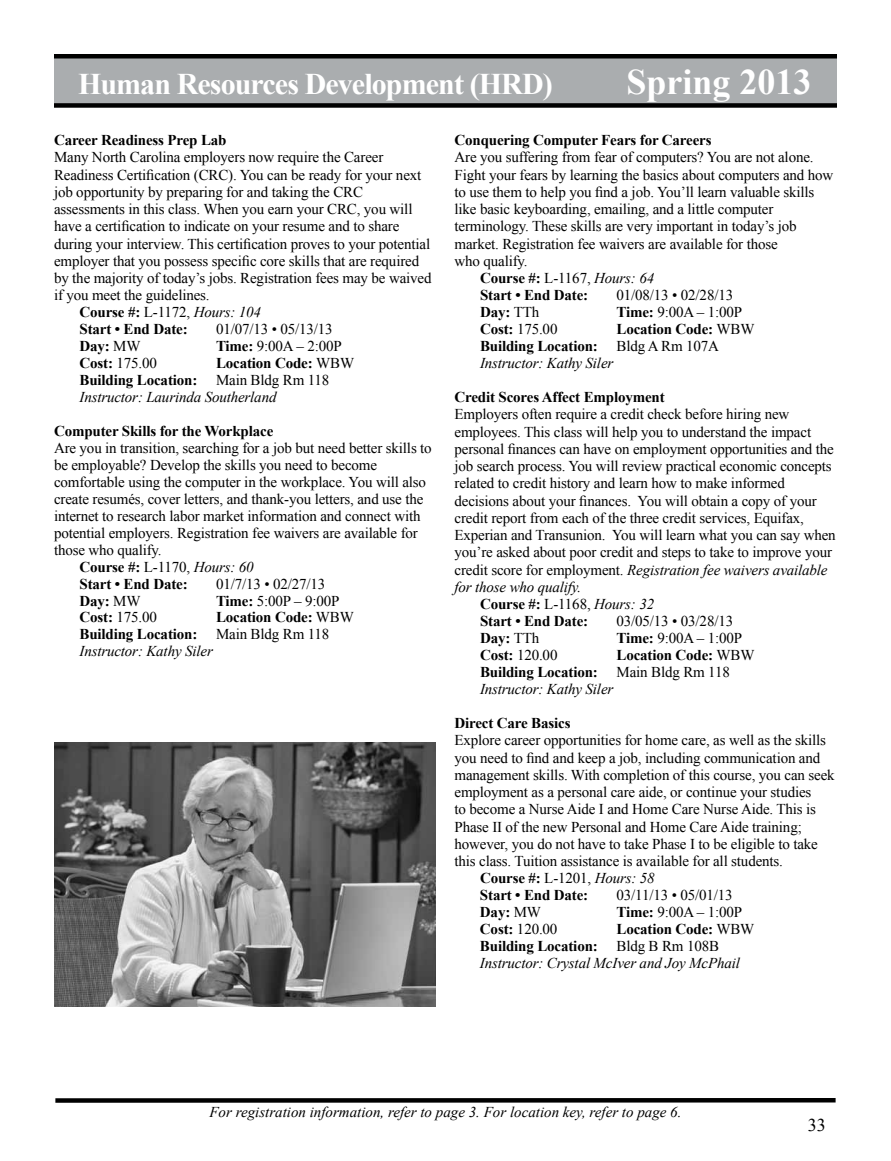
<style>
.page{position:relative;width:891px;height:1161px;background:#fff}
.page>*{position:absolute;margin:0;border:0;box-sizing:border-box;transform-origin:0 0}
.t1{font:700 36px "Times New Roman";color:#fff}
.t2{font:700 30px "Times New Roman";letter-spacing:-.03em;color:#fff}
.t3{font:18px "Times New Roman";color:#000}
.t4{font:15px "Times New Roman";letter-spacing:-.01em;color:#000}
.t5{font:700 15px/17px "Times New Roman";letter-spacing:-.01em;color:#000}
.t6{font:italic 15px/17.1px "Times New Roman";letter-spacing:-.01em;color:#000}
.s1{font-weight:700;font-style:normal}
.s2{font-style:normal}
.s3{font-weight:400}
.s4{font-weight:700}
.s5{font-weight:400;font-style:italic}
</style>
<div class="page">
<div style="left:55px;top:1098px;width:781px;height:5px;background:#000"></div>
<div style="left:54px;top:54px;width:783px;height:50px;background:#aaadaf"></div>
<hr style="left:54px;top:54px;width:783px;height:4px;background:#000">
<div style="left:54px;top:103px;width:783px;height:5px;background:#000"></div>
<img style="left:54px;top:742px;width:381px;height:264px">
<h2 class="t2" style="left:78px;top:63px;width:476px">Human Resources Development (HRD)</h2>
<h1 class="t1" style="left:626px;top:57px;width:187px">Spring 2013</h1>
<p class="t5" style="left:54px;top:131px;width:174px">Career Readiness Prep Lab</p>
<p class="t4" style="left:54px;top:147px;width:331px">Many North Carolina employers now require the Career</p>
<p class="t4" style="left:54px;top:165px;width:369px">Readiness Certification (CRC). You can be ready for your next</p>
<p class="t4" style="left:54px;top:182px;width:311px">job opportunity by preparing for and taking the CRC</p>
<p class="t4" style="left:54px;top:199px;width:360px">assessments in this class. When you earn your CRC, you will</p>
<p class="t4" style="left:54px;top:216px;width:347px">have a certification to indicate on your resume and to share</p>
<p class="t4" style="left:54px;top:234px;width:378px">during your interview. This certification proves to your potential</p>
<p class="t4" style="left:54px;top:251px;width:367px">employer that you possess specific core skills that are required</p>
<p class="t4" style="left:54px;top:268px;width:379px">by the majority of today’s jobs. Registration fees may be waived</p>
<p class="t4" style="left:54px;top:285px;width:157px">if you meet the guidelines.</p>
<p class="t6" style="left:80px;top:303px;width:183px"><span class="s1">Course #:</span> <span class="s2">L-1172,</span> Hours: 104</p>
<p class="t5" style="left:80px;top:320px;width:110px">Start • End Date:</p>
<p class="t4" style="left:216px;top:319px;width:118px">01/07/13 • 05/13/13</p>
<p class="t5" style="left:80px;top:337px;width:63px">Day: <span class="s3">MW</span></p>
<p class="t4" style="left:216px;top:336px;width:127px"><span class="s4">Time:</span> 9:00A – 2:00P</p>
<p class="t4" style="left:80px;top:353px;width:79px"><span class="s4">Cost:</span> 175.00</p>
<p class="t5" style="left:80px;top:354px;width:276px;text-indent:136px">Location Code: <span class="s3">WBW<br></span>Building Location: <span class="s3">Main Bldg Rm 118<br></span><span class="s5">Instructor: Laurinda Southerland</span></p>
<p class="t5" style="left:54px;top:422px;width:221px">Computer Skills for the Workplace</p>
<p class="t4" style="left:54px;top:438px;width:379px">Are you in transition, searching for a job but need better skills to</p>
<p class="t4" style="left:54px;top:455px;width:325px">be employable? Develop the skills you need to become</p>
<p class="t4" style="left:54px;top:472px;width:374px">comfortable using the computer in the workplace. You will also</p>
<p class="t4" style="left:54px;top:489px;width:371px">create resumés, cover letters, and thank-you letters, and use the</p>
<p class="t4" style="left:54px;top:506px;width:368px">internet to research labor market information and connect with</p>
<p class="t4" style="left:54px;top:523px;width:365px">potential employers. Registration fee waivers are available for</p>
<p class="t4" style="left:54px;top:540px;width:109px">those who qualify.</p>
<p class="t5" style="left:80px;top:558px;width:176px">Course #: <span class="s3">L-1170,</span> <span class="s5">Hours: 60</span></p>
<p class="t5" style="left:80px;top:575px;width:110px">Start • End Date:</p>
<p class="t4" style="left:216px;top:573px;width:111px">01/7/13 • 02/27/13</p>
<p class="t5" style="left:80px;top:592px;width:63px">Day: <span class="s3">MW</span></p>
<p class="t4" style="left:216px;top:590px;width:125px"><span class="s4">Time:</span> 5:00P – 9:00P</p>
<p class="t4" style="left:80px;top:607px;width:79px"><span class="s4">Cost:</span> 175.00</p>
<p class="t5" style="left:80px;top:609px;width:276px;text-indent:136px">Location Code: <span class="s3">WBW<br></span>Building Location: <span class="s3">Main Bldg Rm 118<br></span><span class="s5">Instructor: Kathy Siler</span></p>
<p class="t5" style="left:454px;top:131px;width:259px">Conquering Computer Fears for Careers</p>
<p class="t4" style="left:454px;top:147px;width:361px">Are you suffering from fear of computers? You are not alone.</p>
<p class="t4" style="left:454px;top:165px;width:380px">Fight your fears by learning the basics about computers and how</p>
<p class="t4" style="left:454px;top:182px;width:361px">to use them to help you find a job. You’ll learn valuable skills</p>
<p class="t4" style="left:454px;top:199px;width:320px">like basic keyboarding, emailing, and a little computer</p>
<p class="t4" style="left:454px;top:216px;width:344px">terminology. These skills are very important in today’s job</p>
<p class="t4" style="left:454px;top:234px;width:325px">market. Registration fee waivers are available for those</p>
<p class="t4" style="left:454px;top:251px;width:75px">who qualify.</p>
<p class="t5" style="left:480px;top:269px;width:176px">Course #: <span class="s3">L-1167,</span> <span class="s5">Hours: 64</span></p>
<p class="t5" style="left:480px;top:286px;width:110px">Start • End Date:</p>
<p class="t4" style="left:616px;top:285px;width:118px">01/08/13 • 02/28/13</p>
<p class="t5" style="left:480px;top:303px;width:61px">Day: <span class="s3">TTh</span></p>
<p class="t4" style="left:616px;top:302px;width:127px"><span class="s4">Time:</span> 9:00A – 1:00P</p>
<p class="t4" style="left:480px;top:319px;width:79px"><span class="s4">Cost:</span> 175.00</p>
<p class="t5" style="left:480px;top:320px;width:276px;text-indent:136px">Location Code: <span class="s3">WBW<br></span>Building Location: <span class="s3">Bldg A Rm 107A<br></span><span class="s5">Instructor: Kathy Siler</span></p>
<p class="t5" style="left:454px;top:388px;width:212px">Credit Scores Affect Employment</p>
<p class="t4" style="left:454px;top:404px;width:336px">Employers often require a credit check before hiring new</p>
<p class="t4" style="left:454px;top:422px;width:358px">employees. This class will help you to understand the impact</p>
<p class="t4" style="left:454px;top:439px;width:381px">personal finances can have on employment opportunities and the</p>
<p class="t4" style="left:454px;top:456px;width:379px">job search process. You will review practical economic concepts</p>
<p class="t4" style="left:454px;top:473px;width:332px">related to credit history and learn how to make informed</p>
<p class="t4" style="left:454px;top:491px;width:364px">decisions about your finances. You will obtain a copy of your</p>
<p class="t4" style="left:454px;top:508px;width:351px">credit report from each of the three credit services, Equifax,</p>
<p class="t4" style="left:454px;top:525px;width:383px">Experian and Transunion. You will learn what you can say when</p>
<p class="t4" style="left:454px;top:542px;width:379px">you’re asked about poor credit and steps to take to improve your</p>
<p class="t6" style="left:454px;top:561px;width:375px"><span class="s2">credit score for employment.</span> Registration fee waivers available</p>
<p class="t6" style="left:454px;top:578px;width:128px">for those who qualify.</p>
<p class="t5" style="left:480px;top:595px;width:176px">Course #: <span class="s3">L-1168,</span> <span class="s5">Hours: 32</span></p>
<p class="t5" style="left:480px;top:612px;width:110px">Start • End Date:</p>
<p class="t4" style="left:616px;top:611px;width:118px">03/05/13 • 03/28/13</p>
<p class="t5" style="left:480px;top:629px;width:61px">Day: <span class="s3">TTh</span></p>
<p class="t4" style="left:616px;top:628px;width:127px"><span class="s4">Time:</span> 9:00A – 1:00P</p>
<p class="t4" style="left:480px;top:645px;width:79px"><span class="s4">Cost:</span> 120.00</p>
<p class="t5" style="left:480px;top:646px;width:276px;text-indent:136px">Location Code: <span class="s3">WBW<br></span>Building Location: <span class="s3">Main Bldg Rm 118<br></span><span class="s5">Instructor: Kathy Siler</span></p>
<p class="t5" style="left:454px;top:714px;width:118px">Direct Care Basics</p>
<p class="t4" style="left:454px;top:730px;width:373px">Explore career opportunities for home care, as well as the skills</p>
<p class="t4" style="left:454px;top:747px;width:367px">you need to find and keep a job, including communication and</p>
<p class="t4" style="left:454px;top:765px;width:382px">management skills. With completion of this course, you can seek</p>
<p class="t4" style="left:454px;top:782px;width:358px">employment as a personal care aide, or continue your studies</p>
<p class="t4" style="left:454px;top:799px;width:363px">to become a Nurse Aide I and Home Care Nurse Aide. This is</p>
<p class="t4" style="left:454px;top:816px;width:349px">Phase II of the new Personal and Home Care Aide training;</p>
<p class="t4" style="left:454px;top:834px;width:365px">however, you do not have to take Phase I to be eligible to take</p>
<p class="t4" style="left:454px;top:851px;width:330px">this class. Tuition assistance is available for all students.</p>
<p class="t5" style="left:480px;top:869px;width:176px">Course #: <span class="s3">L-1201,</span> <span class="s5">Hours: 58</span></p>
<p class="t5" style="left:480px;top:886px;width:110px">Start • End Date:</p>
<p class="t4" style="left:616px;top:885px;width:118px">03/11/13 • 05/01/13</p>
<p class="t5" style="left:480px;top:903px;width:63px">Day: <span class="s3">MW</span></p>
<p class="t4" style="left:616px;top:902px;width:127px"><span class="s4">Time:</span> 9:00A – 1:00P</p>
<p class="t4" style="left:480px;top:919px;width:79px"><span class="s4">Cost:</span> 120.00</p>
<p class="t6" style="left:480px;top:920px;width:276px;text-indent:136px"><span class="s1">Location Code:</span> <span class="s2">WBW<br></span><span class="s1">Building Location:</span> <span class="s2">Bldg B Rm 108B<br></span>Instructor: Crystal McIver and Joy McPhail</p>
<p class="t6" style="left:209px;top:1103px;width:474px">For registration information, refer to page 3. For location key, refer to page 6.</p>
<p class="t3" style="left:808px;top:1113px;width:19px">33</p>
</div>
